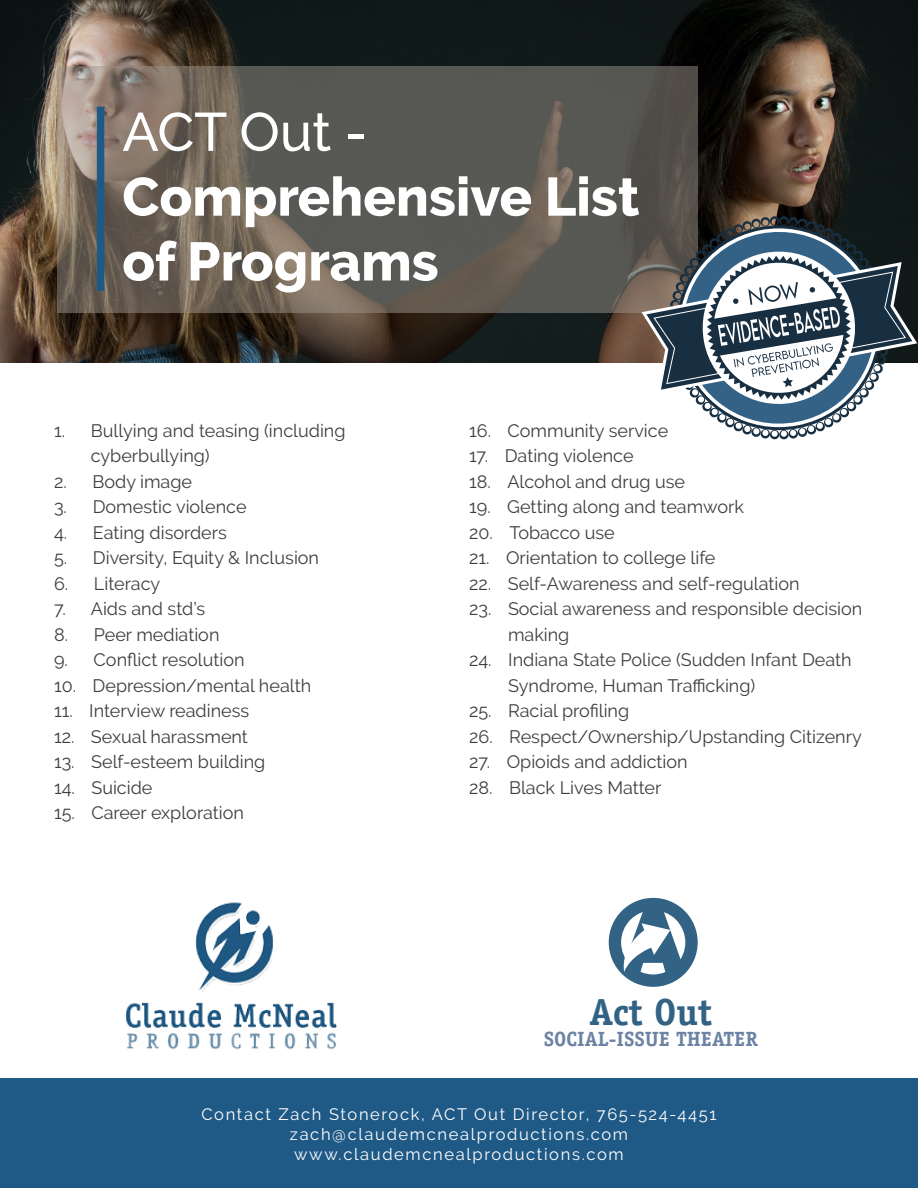
<style>
.page{position:relative;width:918px;height:1188px;background:#fff}
.page>*{position:absolute;margin:0;border:0;box-sizing:border-box;transform-origin:0 0}
.t1{font:800 54px/64.8px "Raleway";color:#fff}
.t2{font:700 37.8px "Officina Serif Std";color:#326385}
.t3{font:700 20.7px "Officina Serif Std";color:#6c83a3}
.t4{font:18px/25.5px "Raleway";color:#3e3e3f}
.t5{font:16.5px "Raleway";letter-spacing:.1em;color:#fff}
.s1{font-weight:500}
</style>
<div class="page">
<img style="left:0;top:0;width:918px;height:363px">
<svg style="left:57px;top:66px;width:641px;height:247px;fill:#585955"></svg>
<div style="left:97px;top:107px;width:7px;height:184px;background:#1f5986"></div>
<div style="left:0;top:1078px;width:918px;height:110px;background:#1f5986"></div>
<svg style="left:642px;top:216px;width:275px;height:223px"></svg>
<svg style="left:609px;top:898px;width:89px;height:89px"></svg>
<img style="left:125px;top:902px;width:212px;height:148px">
<p class="t1" style="left:122px;top:100px;width:519px"><span class="s1">ACT Out -<br></span>Comprehensive List of Programs</p>
<p class="t4" style="left:91px;top:418px;width:256px;text-indent:-37px">1. Bullying and teasing (including cyberbullying)</p>
<p class="t4" style="left:54px;top:469px;width:140px">2. Body image</p>
<p class="t4" style="left:54px;top:494px;width:194px">3. Domestic violence</p>
<p class="t4" style="left:54px;top:520px;width:174px">4. Eating disorders</p>
<p class="t4" style="left:54px;top:545px;width:267px">5. Diversity, Equity &amp; Inclusion</p>
<p class="t4" style="left:54px;top:571px;width:108px">6. Literacy</p>
<p class="t4" style="left:54px;top:596px;width:153px">7. Aids and std’s</p>
<p class="t4" style="left:54px;top:622px;width:167px">8. Peer mediation</p>
<p class="t4" style="left:54px;top:647px;width:192px">9. Conflict resolution</p>
<p class="t4" style="left:54px;top:673px;width:259px">10. Depression/mental health</p>
<p class="t4" style="left:54px;top:698px;width:197px">11. Interview readiness</p>
<p class="t4" style="left:54px;top:724px;width:196px">12. Sexual harassment</p>
<p class="t4" style="left:54px;top:749px;width:213px">13. Self-esteem building</p>
<p class="t4" style="left:54px;top:775px;width:100px">14. Suicide</p>
<p class="t4" style="left:54px;top:800px;width:192px">15. Career exploration</p>
<p class="t4" style="left:469px;top:418px;width:201px">16. Community service</p>
<p class="t4" style="left:469px;top:443px;width:166px">17. Dating violence</p>
<p class="t4" style="left:469px;top:469px;width:217px">18. Alcohol and drug use</p>
<p class="t4" style="left:469px;top:494px;width:276px">19. Getting along and teamwork</p>
<p class="t4" style="left:469px;top:520px;width:147px">20. Tobacco use</p>
<p class="t4" style="left:469px;top:545px;width:248px">21. Orientation to college life</p>
<p class="t4" style="left:469px;top:571px;width:332px">22. Self-Awareness and self-regulation</p>
<p class="t4" style="left:508px;top:596px;width:356px;text-indent:-39px">23. Social awareness and responsible decision making</p>
<p class="t4" style="left:508px;top:647px;width:345px;text-indent:-39px">24. Indiana State Police (Sudden Infant Death<br>Syndrome, Human Trafficking)</p>
<p class="t4" style="left:469px;top:698px;width:162px">25. Racial profiling</p>
<p class="t4" style="left:469px;top:724px;width:394px">26. Respect/Ownership/Upstanding Citizenry</p>
<p class="t4" style="left:469px;top:749px;width:220px">27. Opioids and addiction</p>
<p class="t4" style="left:469px;top:775px;width:194px">28. Black Lives Matter</p>
<p class="t2" style="left:590px;top:989px;width:124px">Act Out</p>
<p class="t3" style="left:544px;top:1026px;width:216px">SOCIAL-ISSUE THEATER</p>
<p class="t5" style="left:201px;top:1105px;width:517px">Contact Zach Stonerock, ACT Out Director, 765-524-4451</p>
<p class="t5" style="left:290px;top:1125px;width:340px">zach@claudemcnealproductions.com</p>
<p class="t5" style="left:294px;top:1145px;width:331px">www.claudemcnealproductions.com</p>
</div>
